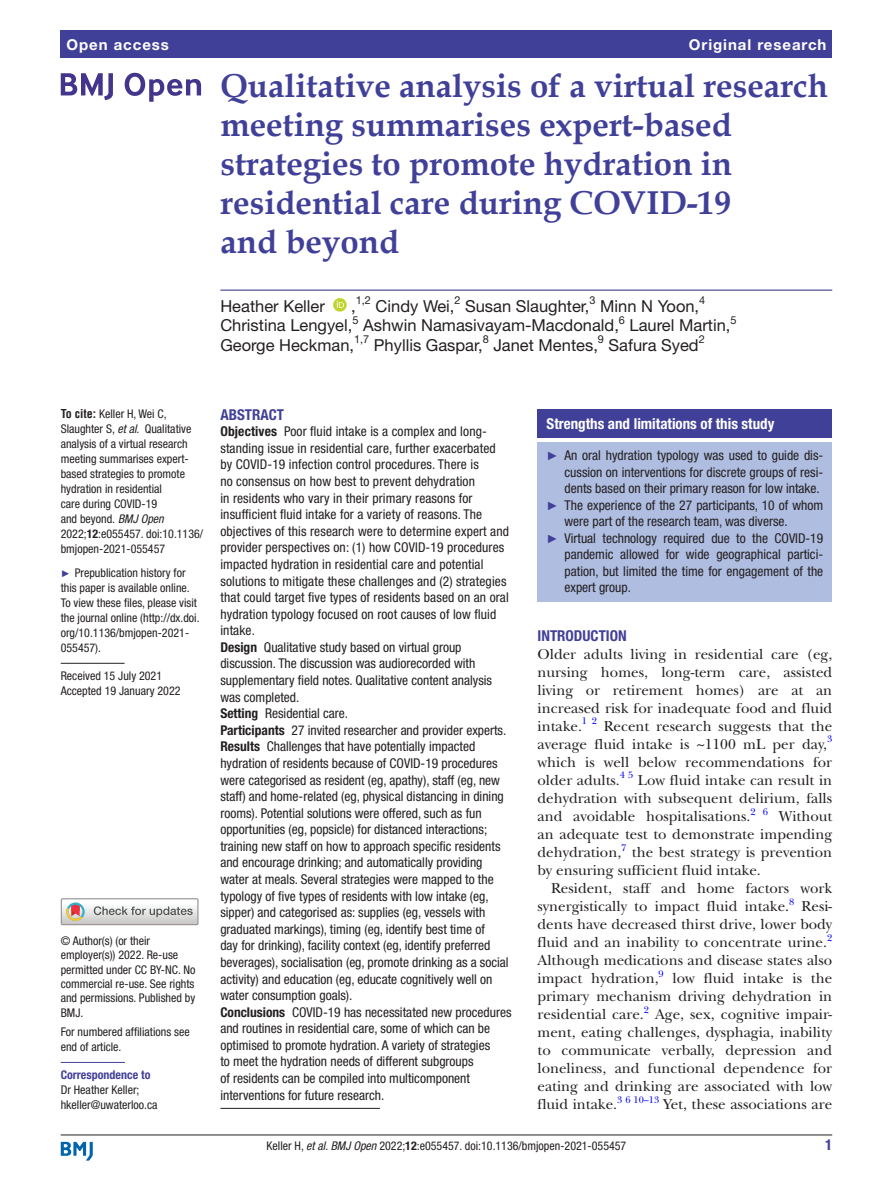
<style>
.page{position:relative;width:893px;height:1191px;background:#fff}
.page>*{position:absolute;margin:0;border:0;box-sizing:border-box;transform-origin:0 0}
.t1{font:700 33px/39px "Book Antiqua";color:#414099}
.t2{font:16.5px "Helvetica Neue LT Std";color:#231f20}
.t3{font:15px/18px "New Baskerville";color:#231f20;text-align:justify}
.t4{font:700 condensed 15px "Helvetica Neue LT Std";color:#fff}
.t5{font:700 15px "Helvetica Neue LT Std";letter-spacing:.065em;color:#fff}
.t6{font:700 condensed 15px "Helvetica Neue LT Std";color:#414099}
.t7{font:condensed 13.5px/16.6px "Helvetica Neue LT Std";color:#231f20}
.t8{font:condensed 12px/15px "Helvetica Neue LT Std";color:#231f20}
.t9{font:700 condensed 12px "Helvetica Neue LT Std";color:#414099}
.t10{font:10.95px "Helvetica Neue LT Std";color:#231f20}
.t11{font:9.9px "New Baskerville";color:#00f}
.s1{font-family:"Helvetica LT Std";font-weight:700}
.s2{font-style:italic}
.s3{font-weight:700}
.s4{font-family:"Arial";font-stretch:normal;font-size:9.75px;color:#414099}
.s5{font-family:"Arial";font-stretch:normal;font-size:12px;color:#414099}
</style>
<div class="page">
<hr style="left:61px;top:1134px;width:771px;height:1px;background:#231f20">
<svg style="left:61px;top:1141px;width:32px;height:19px"></svg>
<div style="left:61px;top:31px;width:771px;height:27px;background:#414099"></div>
<hr style="left:220px;top:289px;width:612px;height:2px;background:#414099">
<svg style="left:333px;top:298px;width:14px;height:14px"></svg>
<hr style="left:61px;top:663px;width:64px;height:1px;background:#231f20">
<hr style="left:61px;top:1062px;width:64px;height:1px;background:#414099">
<svg style="left:61px;top:73px;width:52px;height:27px"></svg>
<svg style="left:125px;top:73px;width:76px;height:29px"></svg>
<div style="left:61px;top:898px;width:138px;height:27px;border:1px solid #969090"></div>
<svg style="left:61px;top:898px;width:137px;height:26px"></svg>
<hr style="left:220px;top:1108px;width:160px;height:1px;background:#231f20">
<div style="left:538px;top:409px;width:294px;height:29px;background:#414099"></div>
<div style="left:538px;top:442px;width:294px;height:159px;background:#afbde1"></div>
<p class="t5" style="left:66px;top:35px;width:104px">Open access</p>
<p class="t5" style="left:689px;top:35px;width:139px">Original research</p>
<h1 class="t1" style="left:220px;top:66px;width:609px">Qualitative analysis of a virtual research meeting summarises expert-based strategies to promote hydration in residential care during COVID-19<br>and beyond</h1>
<p class="t2" style="left:220px;top:296px;width:106px">Heather Keller</p>
<p class="t2" style="left:351px;top:296px;width:6px">,</p>
<p class="t10" style="left:356px;top:294px;width:17px">1,2</p>
<p class="t2" style="left:376px;top:296px;width:80px">Cindy Wei,</p>
<p class="t10" style="left:454px;top:294px;width:8px">2</p>
<p class="t2" style="left:465px;top:296px;width:126px">Susan Slaughter,</p>
<p class="t10" style="left:589px;top:294px;width:8px">3</p>
<p class="t2" style="left:600px;top:296px;width:101px">Minn N Yoon,</p>
<p class="t10" style="left:699px;top:294px;width:8px">4</p>
<p class="t2" style="left:220px;top:315px;width:134px">Christina Lengyel,</p>
<p class="t10" style="left:352px;top:313px;width:8px">5</p>
<p class="t2" style="left:363px;top:315px;width:257px">Ashwin Namasivayam-Macdonald,</p>
<p class="t10" style="left:619px;top:313px;width:8px">6</p>
<p class="t2" style="left:630px;top:315px;width:102px">Laurel Martin,</p>
<p class="t10" style="left:730px;top:313px;width:8px">5</p>
<p class="t2" style="left:220px;top:335px;width:135px">George Heckman,</p>
<p class="t10" style="left:354px;top:333px;width:17px">1,7</p>
<p class="t2" style="left:374px;top:335px;width:110px">Phyllis Gaspar,</p>
<p class="t10" style="left:483px;top:333px;width:8px">8</p>
<p class="t2" style="left:493px;top:335px;width:106px">Janet Mentes,</p>
<p class="t10" style="left:598px;top:333px;width:8px">9</p>
<p class="t2" style="left:609px;top:335px;width:92px">Safura Syed</p>
<p class="t10" style="left:699px;top:333px;width:8px">2</p>
<p class="t8" style="left:61px;top:406px;width:144px"><span class="s1">To cite:</span> Keller H, Wei C,<br>Slaughter S, <span class="s2">et al</span>. Qualitative analysis of a virtual research meeting summarises expert&shy;based strategies to promote hydration in residential<br>care during COVID-19<br>and beyond. <span class="s2">BMJ Open<br></span>2022;<span class="s3">12</span>:e055457. doi:10.1136/ bmjopen-2021-055457</p>
<p class="t8" style="left:61px;top:565px;width:140px"><span class="s4">►</span> Prepublication history for this paper is available online.<br>To view these files, please visit the journal online (http://dx.doi. org/10.1136/bmjopen-2021-<br>055457).</p>
<p class="t8" style="left:61px;top:668px;width:121px">Received 15 July 2021<br>Accepted 19 January 2022</p>
<p class="t8" style="left:61px;top:933px;width:136px;line-height:14.4px">© Author(s) (or their employer(s)) 2022. Re-use permitted under CC BY-NC. No commercial re-use. See rights and permissions. Published by<br>BMJ.</p>
<p class="t8" style="left:61px;top:1024px;width:130px">For numbered affiliations see end of article.</p>
<p class="t9" style="left:61px;top:1067px;width:91px">Correspondence to</p>
<p class="t8" style="left:61px;top:1082px;width:98px">Dr Heather Keller; hkeller@uwaterloo.ca</p>
<p class="t6" style="left:220px;top:405px;width:65px">ABSTRACT</p>
<p class="t7" style="left:220px;top:423px;width:293px"><span class="s3">Objectives</span> Poor fluid intake is a complex and long&shy;standing issue in residential care, further exacerbated<br>by COVID-19 infection control procedures. There is<br>no consensus on how best to prevent dehydration<br>in residents who vary in their primary reasons for insufficient fluid intake for a variety of reasons. The objectives of this research were to determine expert and provider perspectives on: (1) how COVID-19 procedures impacted hydration in residential care and potential solutions to mitigate these challenges and (2) strategies that could target five types of residents based on an oral hydration typology focused on root causes of low fluid intake.<br><span class="s3">Design</span> Qualitative study based on virtual group discussion. The discussion was audiorecorded with supplementary field notes. Qualitative content analysis was completed.<br><span class="s3">Setting</span> Residential care.<br><span class="s3">Participants</span> 27 invited researcher and provider experts.<br><span class="s3">Results</span> Challenges that have potentially impacted hydration of residents because of COVID-19 procedures were categorised as resident (eg, apathy), staff (eg, new staff) and home-related (eg, physical distancing in dining rooms). Potential solutions were offered, such as fun opportunities (eg, popsicle) for distanced interactions; training new staff on how to approach specific residents and encourage drinking; and automatically providing water at meals. Several strategies were mapped to the typology of five types of residents with low intake (eg, sipper) and categorised as: supplies (eg, vessels with graduated markings), timing (eg, identify best time of<br>day for drinking), facility context (eg, identify preferred beverages), socialisation (eg, promote drinking as a social activity) and education (eg, educate cognitively well on water consumption goals).<br><span class="s3">Conclusions</span> COVID-19 has necessitated new procedures and routines in residential care, some of which can be optimised to promote hydration. A variety of strategies<br>to meet the hydration needs of different subgroups<br>of residents can be compiled into multicomponent interventions for future research.</p>
<p class="t4" style="left:547px;top:414px;width:229px">Strengths and limitations of this study</p>
<p class="t7" style="left:547px;top:447px;width:278px"><span class="s5">►</span> An oral hydration typology was used to guide dis-</p>
<p class="t7" style="left:565px;top:464px;width:260px">cussion on interventions for discrete groups of resi-</p>
<p class="t7" style="left:565px;top:480px;width:257px">dents based on their primary reason for low intake.</p>
<p class="t7" style="left:547px;top:497px;width:278px"><span class="s5">►</span> The experience of the 27 participants, 10 of whom</p>
<p class="t7" style="left:565px;top:513px;width:225px">were part of the research team, was diverse.</p>
<p class="t7" style="left:547px;top:530px;width:278px"><span class="s5">►</span> Virtual technology required due to the COVID-19</p>
<p class="t7" style="left:565px;top:546px;width:260px">pandemic allowed for wide geographical partici-</p>
<p class="t7" style="left:565px;top:563px;width:260px">pation, but limited the time for engagement of the</p>
<p class="t7" style="left:565px;top:579px;width:68px">expert group.</p>
<p class="t6" style="left:538px;top:627px;width:91px">INTRODUCTION</p>
<p class="t3" style="left:538px;top:645px;width:296px">Older adults living in residential care (eg, nursing homes, long-term care, assisted living or retirement homes) are at an increased risk for inadequate food and fluid intake.</p>
<p class="t11" style="left:582px;top:715px;width:16px">1 2</p>
<p class="t3" style="left:538px;top:717px;width:296px;text-indent:66px">Recent research suggests that the average fluid intake is ~1100 mL per day,</p>
<p class="t11" style="left:827px;top:733px;width:7px">3</p>
<p class="t3" style="left:538px;top:753px;width:296px">which is well below recommendations for older adults.</p>
<p class="t11" style="left:620px;top:769px;width:15px">4 5</p>
<p class="t3" style="left:538px;top:771px;width:296px;text-indent:100px">Low fluid intake can result in dehydration with subsequent delirium, falls and avoidable hospitalisations.</p>
<p class="t11" style="left:750px;top:805px;width:19px">2 6</p>
<p class="t3" style="left:538px;top:807px;width:296px;text-indent:241px">Without an adequate test to demonstrate impending dehydration,</p>
<p class="t11" style="left:621px;top:841px;width:7px">7</p>
<p class="t3" style="left:538px;top:843px;width:296px;text-indent:94px">the best strategy is prevention by ensuring sufficient fluid intake.</p>
<p class="t3" style="left:538px;top:879px;width:296px;text-indent:14px">Resident, staff and home factors work synergistically to impact fluid intake.</p>
<p class="t11" style="left:789px;top:895px;width:7px">8</p>
<p class="t3" style="left:538px;top:897px;width:296px;text-indent:264px">Resi&shy;dents have decreased thirst drive, lower body fluid and an inability to concentrate urine.</p>
<p class="t11" style="left:827px;top:931px;width:7px">2</p>
<p class="t3" style="left:538px;top:951px;width:296px">Although medications and disease states also impact hydration,</p>
<p class="t11" style="left:659px;top:967px;width:7px">9</p>
<p class="t3" style="left:538px;top:969px;width:296px;text-indent:135px">low fluid intake is the primary mechanism driving dehydration in residential care.<sup>2</sup> Age, sex, cognitive impair&shy;ment, eating challenges, dysphagia, inability to communicate verbally, depression and loneliness, and functional dependence for eating and drinking are associated with low fluid intake.</p>
<p class="t11" style="left:617px;top:1093px;width:44px">3 6 10–13</p>
<p class="t3" style="left:664px;top:1095px;width:170px">Yet, these associations are</p>
<p class="t8" style="left:267px;top:1137px;width:361px">Keller H, <span class="s2">et al</span>. <span class="s2">BMJ Open</span> 2022;<span class="s3">12</span>:e055457. doi:10.1136/bmjopen-2021-055457</p>
<p class="t6" style="left:825px;top:1135px;width:9px">1</p>
</div>
